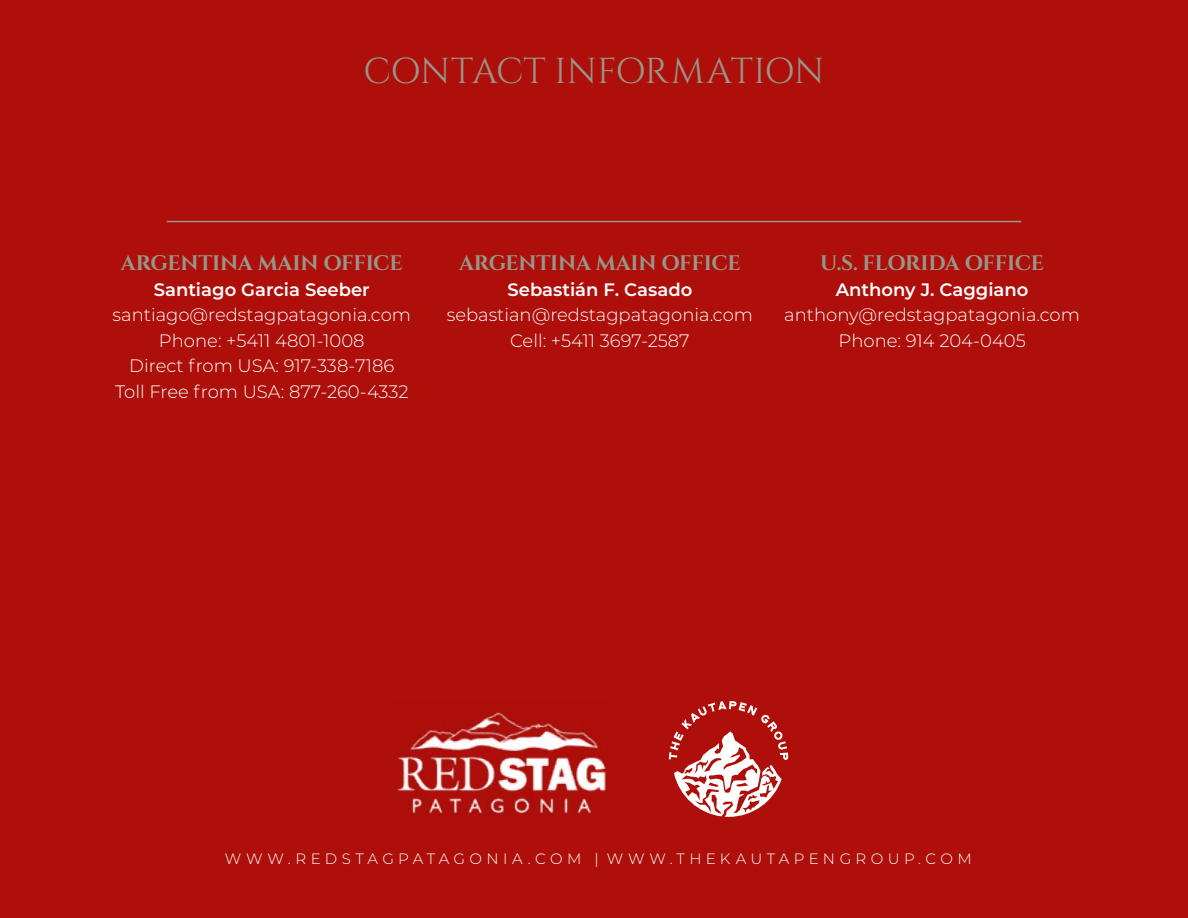
<style>
.page{position:relative;width:1188px;height:918px;background:#ae0f0a}
.page>*{position:absolute;margin:0;border:0;box-sizing:border-box;transform-origin:0 0}
.t1{font:36px "Cinzel";letter-spacing:-.01em;color:#98968a}
.t2{font:700 21px "Cinzel";letter-spacing:-.01em;color:#98968a}
.t3{font:300 18px/25.5px "Montserrat";color:#fff;text-align:center}
.t4{font:600 18px "Montserrat";color:#fff}
.t5{font:300 15px "Montserrat";letter-spacing:.29em;color:#fff}
</style>
<div class="page">
<img style="left:397px;top:712px;width:209px;height:105px">
<svg style="left:669px;top:701px;width:119px;height:116px"></svg>
<hr style="left:167px;top:221px;width:854px;height:1px;background:#98968a">
<h1 class="t1" style="left:363px;top:50px;width:463px">CONTACT INFORMATION</h1>
<p class="t2" style="left:121px;top:250px;width:283px">ARGENTINA MAIN OFFICE</p>
<p class="t4" style="left:154px;top:276px;width:218px">Santiago Garcia Seeber</p>
<p class="t3" style="left:113px;top:301px;width:300px">santiago@redstagpatagonia.com<br>Phone: +5411 4801-1008<br>Direct from USA: 917-338-7186<br>Toll Free from USA: 877-260-4332</p>
<p class="t2" style="left:459px;top:250px;width:283px">ARGENTINA MAIN OFFICE</p>
<p class="t4" style="left:508px;top:276px;width:186px">Sebastián F. Casado</p>
<p class="t3" style="left:447px;top:301px;width:308px">sebastian@redstagpatagonia.com<br>Cell: +5411 3697-2587</p>
<p class="t2" style="left:820px;top:250px;width:226px">U.S. FLORIDA OFFICE</p>
<p class="t4" style="left:836px;top:276px;width:194px">Anthony J. Caggiano</p>
<p class="t3" style="left:784px;top:301px;width:297px">anthony@redstagpatagonia.com<br>Phone: 914 204-0405</p>
<p class="t5" style="left:225px;top:848px;width:748px">WWW.REDSTAGPATAGONIA.COM | WWW.THEKAUTAPENGROUP.COM</p>
</div>
